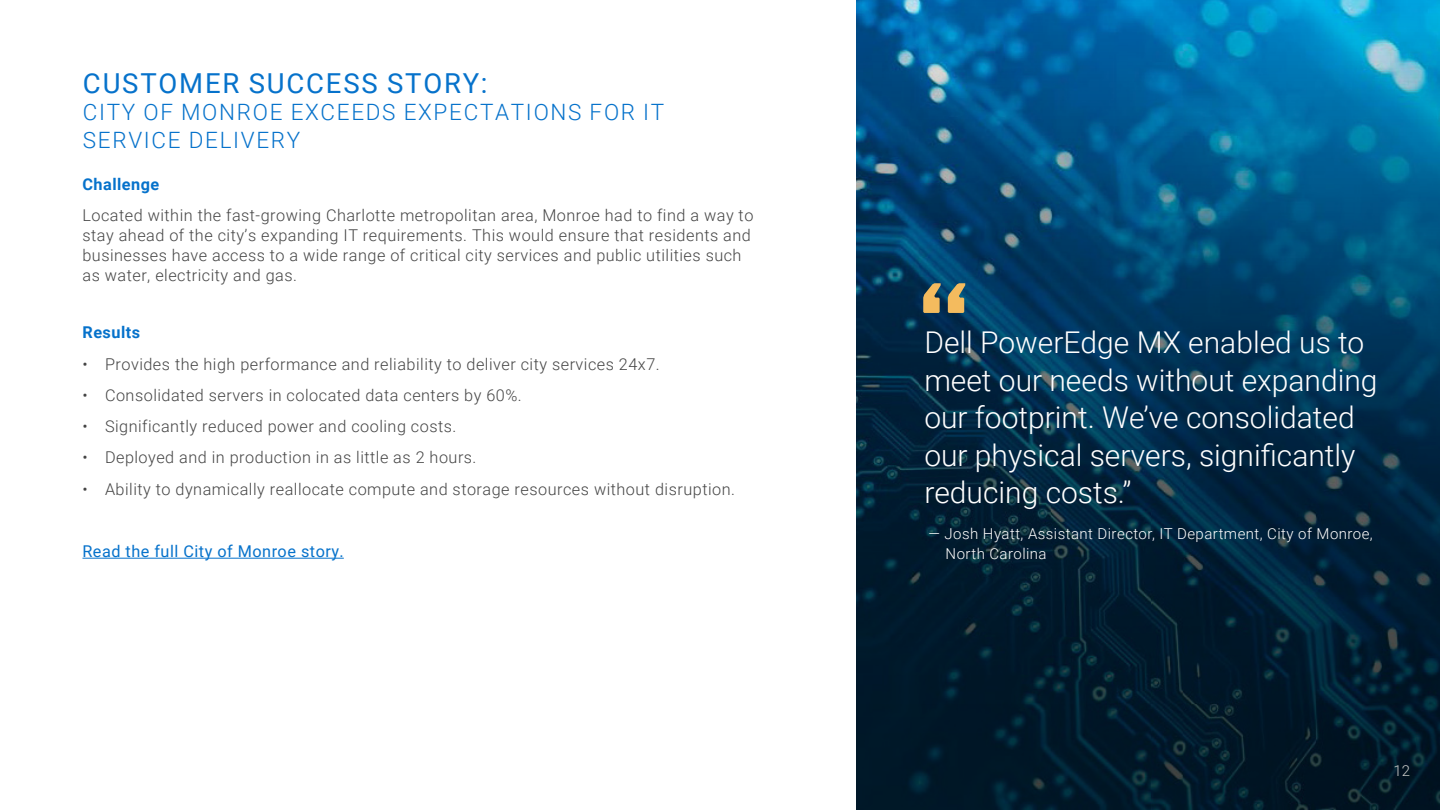
<style>
.page{position:relative;width:1440px;height:810px;background:#fff}
.page>*{position:absolute;margin:0;border:0;box-sizing:border-box;transform-origin:0 0}
.t1{font:300 30px/37.5px "Roboto";color:#fff}
.t2{font:27.5px "Roboto";letter-spacing:.065em;color:#0672cb}
.t3{font:300 22.5px/27.5px "Roboto";letter-spacing:.075em;color:#0672cb}
.t4{font:300 16.25px/20px "Roboto";letter-spacing:.03em;color:#444}
.t5{font:16.25px "Roboto";letter-spacing:.03em;color:#0672cb}
.t6{font:700 16.25px "Roboto";letter-spacing:.03em;color:#0672cb}
.t7{font:300 15px/20px "Roboto";letter-spacing:.03em;color:#fff}
.t8{font:300 15px "Roboto";color:#c8c9c7}
</style>
<div class="page">
<svg style="left:857px;top:0;width:583px;height:810px;background:#02395b"></svg>
<hr style="left:82px;top:558px;width:262px;height:1px;background:#0672cb">
<svg style="left:923px;top:283px;width:42px;height:30px"></svg>
<h2 class="t2" style="left:83px;top:64px;width:406px">CUSTOMER SUCCESS STORY:</h2>
<h3 class="t3" style="left:83px;top:98px;width:583px">CITY OF MONROE EXCEEDS EXPECTATIONS FOR IT<br>SERVICE DELIVERY</h3>
<p class="t6" style="left:82px;top:173px;width:78px">Challenge</p>
<p class="t4" style="left:82px;top:205px;width:672px">Located within the fast-growing Charlotte metropolitan area, Monroe had to find a way to stay ahead of the city’s expanding IT requirements. This would ensure that residents and businesses have access to a wide range of critical city services and public utilities such as water, electricity and gas.</p>
<p class="t6" style="left:82px;top:321px;width:59px">Results</p>
<p class="t4" style="left:82px;top:353px;width:579px">• Provides the high performance and reliability to deliver city services 24x7.</p>
<p class="t4" style="left:82px;top:384px;width:441px">• Consolidated servers in colocated data centers by 60%.</p>
<p class="t4" style="left:82px;top:416px;width:375px">• Significantly reduced power and cooling costs.</p>
<p class="t4" style="left:82px;top:447px;width:396px">• Deployed and in production in as little as 2 hours.</p>
<p class="t4" style="left:82px;top:478px;width:654px">• Ability to dynamically reallocate compute and storage resources without disruption.</p>
<p class="t5" style="left:82px;top:540px;width:263px">Read the full City of Monroe story.</p>
<h1 class="t1" style="left:924px;top:323px;width:455px">Dell PowerEdge MX enabled us to meet our needs without expanding our footprint. We’ve consolidated our physical servers, significantly reducing costs.”</h1>
<p class="t7" style="left:946px;top:524px;width:429px;text-indent:-17px">— Josh Hyatt, Assistant Director, IT Department, City of Monroe,<br>North Carolina</p>
<p class="t8" style="left:1393px;top:760px;width:18px">12</p>
</div>
